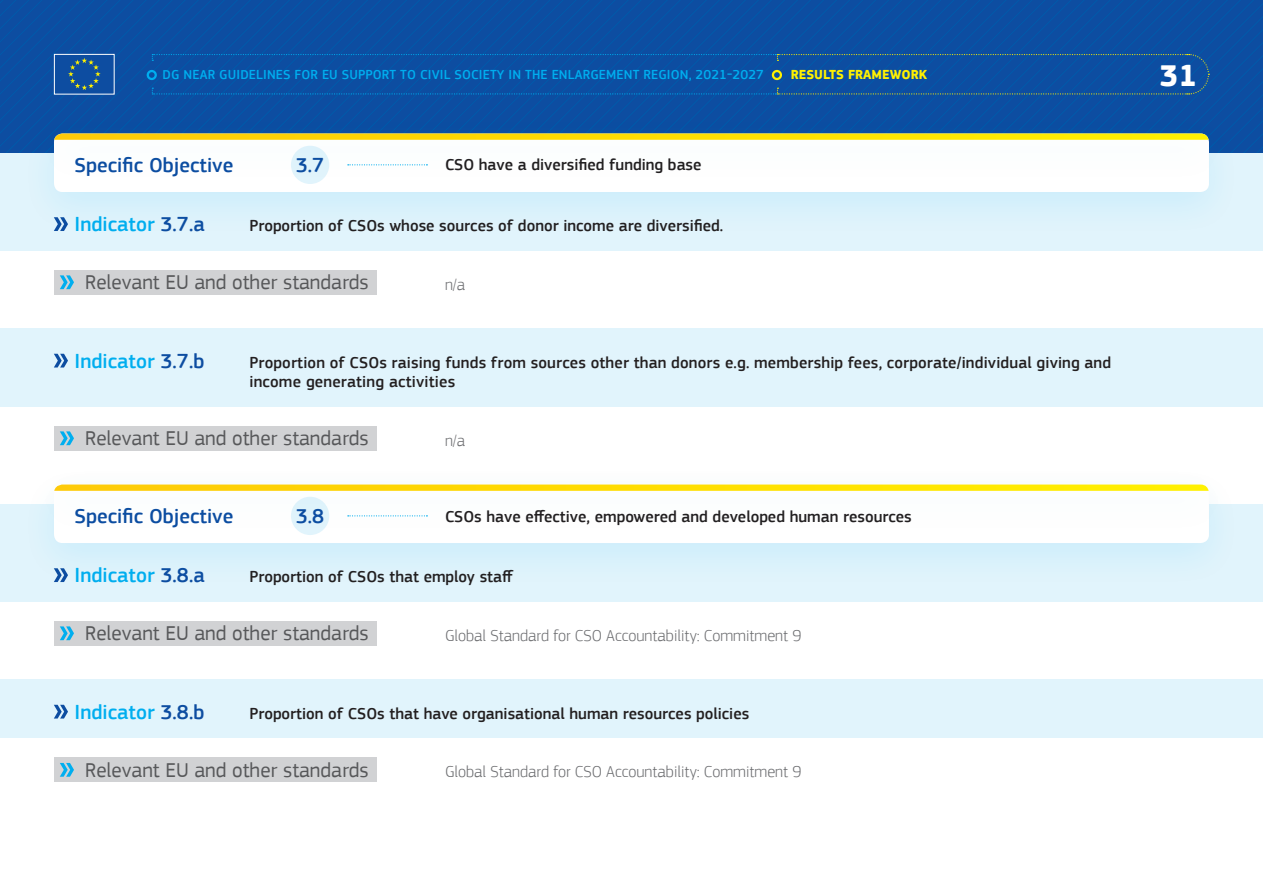
<style>
.page{position:relative;width:1263px;height:893px;background:#fff}
.page>*{position:absolute;margin:0;border:0;box-sizing:border-box;transform-origin:0 0}
.t1{font:700 31.5px "PF Square Sans Pro";color:#fff}
.t2{font:21px "PF Square Sans Pro";color:#57585a}
.t3{font:500 21px "PF Square Sans Pro";color:#00aeef}
.t4{font:500 21px "PF Square Sans Pro";color:#0d4da1}
.t5{font:500 16.5px/19.5px "PF Square Sans Pro";color:#231f20}
.t6{font:300 16.5px "PF Square Sans Pro";color:#6c6d70}
.t7{font:500 13.5px "PF Square Sans Pro";letter-spacing:.01em;color:#00aeef}
.t8{font:700 13.5px "PF Square Sans Pro";color:#fff101}
.s1{color:#0d4da1}
</style>
<div class="page">
<div style="left:0;top:153px;width:1263px;height:97px;background:#e1f4fc"></div>
<div style="left:0;top:504px;width:1263px;height:98px;background:#e1f4fc"></div>
<div style="left:0;top:329px;width:1263px;height:78px;background:#e1f4fc"></div>
<div style="left:0;top:680px;width:1263px;height:58px;background:#e1f4fc"></div>
<svg style="left:54px;top:354px;width:14px;height:13px"></svg>
<svg style="left:54px;top:705px;width:14px;height:13px"></svg>
<div style="left:21px;top:113px;width:1221px;height:125px;background:#dbf2fb"></div>
<div style="left:54px;top:134px;width:1155px;height:58px;background:#fff;border-radius:9px"></div>
<div style="left:21px;top:464px;width:1221px;height:125px;background:#dcf2fb"></div>
<div style="left:54px;top:485px;width:1155px;height:58px;background:#fff;border-radius:9px"></div>
<div style="left:26px;top:113px;width:1211px;height:73px;background:#00aeef;opacity:.1"></div>
<svg style="left:0;top:0;width:1263px;height:153px"></svg>
<div style="left:26px;top:464px;width:1211px;height:73px;background:#fdfefe"></div>
<svg style="left:54px;top:485px;width:1155px;height:6px"></svg>
<div style="left:54px;top:426px;width:323px;height:25px;background:#d1d2d4"></div>
<svg style="left:60px;top:431px;width:14px;height:14px"></svg>
<div style="left:54px;top:270px;width:323px;height:25px;background:#d1d2d4"></div>
<svg style="left:60px;top:275px;width:14px;height:14px"></svg>
<div style="left:54px;top:621px;width:323px;height:25px;background:#d1d2d4"></div>
<svg style="left:60px;top:626px;width:14px;height:14px"></svg>
<div style="left:54px;top:758px;width:323px;height:24px;background:#d1d2d4"></div>
<svg style="left:60px;top:763px;width:14px;height:14px"></svg>
<p class="t7" style="left:163px;top:67px;width:603px">DG NEAR GUIDELINES FOR EU SUPPORT TO CIVIL SOCIETY IN THE ENLARGEMENT REGION, 2021-2027</p>
<p class="t8" style="left:791px;top:67px;width:138px">RESULTS FRAMEWORK</p>
<h1 class="t1" style="left:1159px;top:56px;width:39px">31</h1>
<p class="t4" style="left:75px;top:153px;width:160px">Specific Objective</p>
<p class="t3" style="left:75px;top:212px;width:132px">Indicator <span class="s1">3.7.a</span></p>
<p class="t4" style="left:296px;top:153px;width:30px">3.7</p>
<p class="t5" style="left:445px;top:156px;width:258px">CSO have a diversified funding base</p>
<p class="t5" style="left:249px;top:216px;width:475px">Proportion of CSOs whose sources of donor income are diversified.</p>
<p class="t2" style="left:85px;top:270px;width:285px">Relevant EU and other standards</p>
<p class="t6" style="left:445px;top:274px;width:22px">n/a</p>
<p class="t3" style="left:75px;top:348px;width:131px">Indicator <span class="s1">3.7.b</span></p>
<p class="t5" style="left:249px;top:353px;width:863px">Proportion of CSOs raising funds from sources other than donors e.g. membership fees, corporate/individual giving and income generating activities</p>
<p class="t2" style="left:85px;top:426px;width:285px">Relevant EU and other standards</p>
<p class="t6" style="left:445px;top:430px;width:22px">n/a</p>
<p class="t4" style="left:75px;top:504px;width:160px">Specific Objective</p>
<p class="t4" style="left:296px;top:504px;width:30px">3.8</p>
<p class="t5" style="left:445px;top:507px;width:468px">CSOs have effective, empowered and developed human resources</p>
<p class="t3" style="left:75px;top:563px;width:132px">Indicator <span class="s1">3.8.a</span></p>
<p class="t5" style="left:249px;top:567px;width:266px">Proportion of CSOs that employ staff</p>
<p class="t2" style="left:85px;top:621px;width:285px">Relevant EU and other standards</p>
<p class="t6" style="left:445px;top:625px;width:358px">Global Standard for CSO Accountability: Commitment 9</p>
<p class="t3" style="left:75px;top:699px;width:131px">Indicator <span class="s1">3.8.b</span></p>
<p class="t5" style="left:249px;top:704px;width:501px">Proportion of CSOs that have organisational human resources policies</p>
<p class="t2" style="left:85px;top:757px;width:285px">Relevant EU and other standards</p>
<p class="t6" style="left:445px;top:762px;width:358px">Global Standard for CSO Accountability: Commitment 9</p>
</div>
